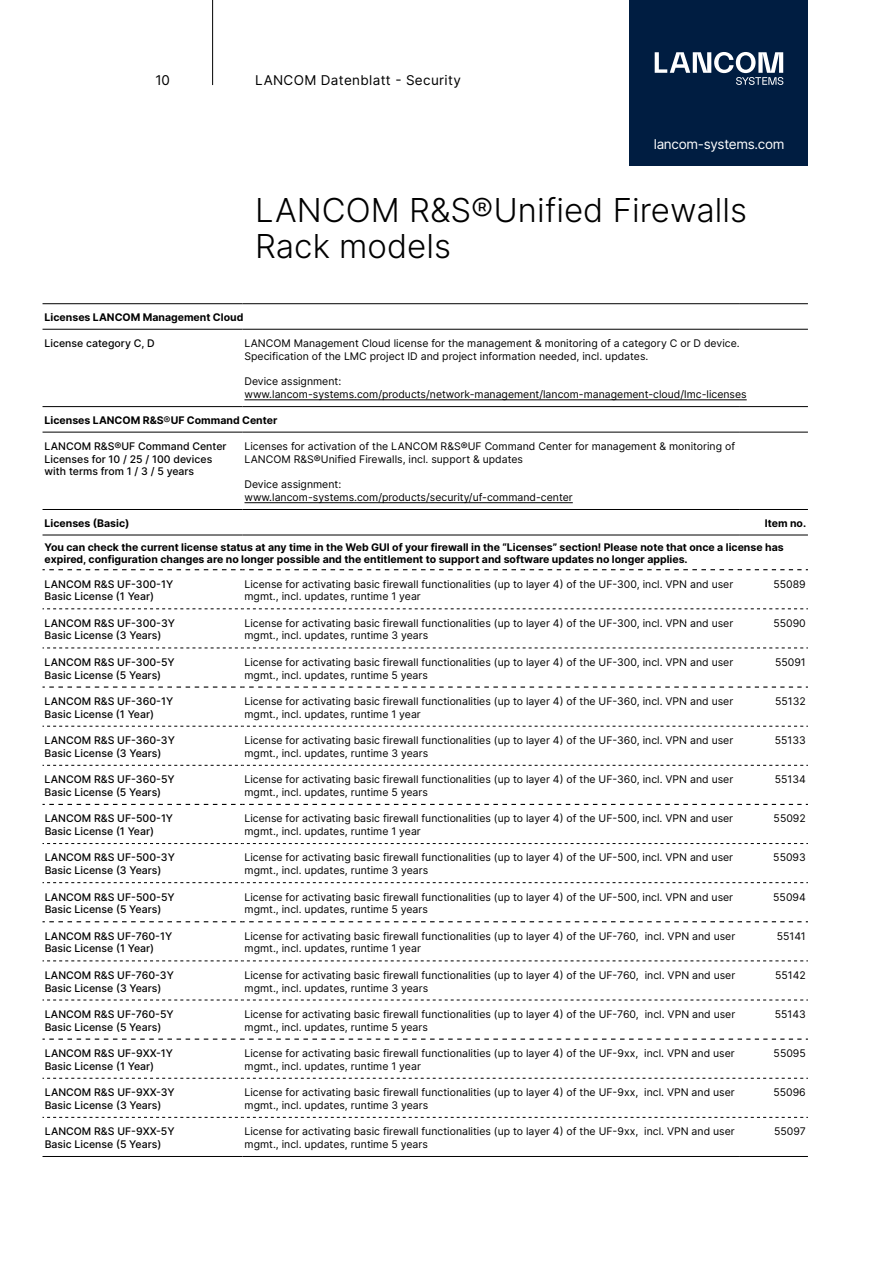
<style>
.page{position:relative;width:893px;height:1263px;background:#fff}
.page>*{position:absolute;margin:0;border:0;box-sizing:border-box;transform-origin:0 0}
.t1{font:300 33px/36px "Inter";color:#000}
.t2{font:13.5px "Inter";letter-spacing:.025em;color:#000}
.t3{font:13.5px "Inter";letter-spacing:-.025em;color:#fff}
.t4{font:10.5px/12.8px "Inter";color:#000}
.t5{font:500 10.5px/12.8px "Inter";color:#000}
.t6{font:700 10.5px/12.6px "Inter";color:#000}
.s1{font-weight:400}
</style>
<div class="page">
<hr style="left:212px;top:0;width:1px;height:85px;background:#000">
<div style="left:629px;top:0;width:179px;height:166px;background:#001d41"></div>
<svg style="left:655px;top:52px;width:128px;height:33px"></svg>
<svg style="left:43px;top:608px;width:765px;height:1px"></svg>
<svg style="left:43px;top:648px;width:765px;height:1px"></svg>
<svg style="left:43px;top:765px;width:765px;height:1px"></svg>
<svg style="left:43px;top:843px;width:765px;height:1px"></svg>
<svg style="left:43px;top:882px;width:765px;height:1px"></svg>
<svg style="left:43px;top:960px;width:765px;height:1px"></svg>
<svg style="left:43px;top:1000px;width:765px;height:1px"></svg>
<svg style="left:43px;top:1078px;width:765px;height:1px"></svg>
<svg style="left:43px;top:1117px;width:765px;height:1px"></svg>
<hr style="left:43px;top:406px;width:199px;height:1px;background:#000">
<svg style="left:43px;top:726px;width:765px;height:1px"></svg>
<hr style="left:242px;top:406px;width:498px;height:1px;background:#000">
<hr style="left:740px;top:406px;width:68px;height:1px;background:#000">
<hr style="left:43px;top:432px;width:199px;height:1px;background:#000">
<hr style="left:242px;top:432px;width:498px;height:1px;background:#000">
<hr style="left:740px;top:432px;width:68px;height:1px;background:#000">
<hr style="left:43px;top:509px;width:199px;height:1px;background:#000">
<hr style="left:242px;top:509px;width:498px;height:1px;background:#000">
<hr style="left:740px;top:509px;width:68px;height:1px;background:#000">
<hr style="left:43px;top:535px;width:199px;height:1px;background:#000">
<hr style="left:242px;top:535px;width:498px;height:1px;background:#000">
<hr style="left:740px;top:535px;width:68px;height:1px;background:#000">
<svg style="left:43px;top:686px;width:765px;height:2px"></svg>
<svg style="left:43px;top:804px;width:765px;height:1px"></svg>
<svg style="left:43px;top:921px;width:765px;height:1px"></svg>
<svg style="left:43px;top:1038px;width:765px;height:2px"></svg>
<hr style="left:43px;top:1156px;width:199px;height:1px;background:#000">
<hr style="left:242px;top:1156px;width:498px;height:1px;background:#000">
<hr style="left:740px;top:1156px;width:68px;height:1px;background:#000">
<hr style="left:43px;top:303px;width:199px;height:1px;background:#000">
<hr style="left:242px;top:303px;width:498px;height:1px;background:#000">
<hr style="left:740px;top:303px;width:68px;height:1px;background:#000">
<hr style="left:43px;top:329px;width:199px;height:1px;background:#000">
<hr style="left:242px;top:329px;width:498px;height:1px;background:#000">
<hr style="left:740px;top:329px;width:68px;height:1px;background:#000">
<svg style="left:43px;top:569px;width:765px;height:1px"></svg>
<hr style="left:244px;top:399px;width:503px;height:1px;background:#000">
<hr style="left:244px;top:502px;width:329px;height:1px;background:#000">
<p class="t2" style="left:155px;top:70px;width:16px">10</p>
<p class="t2" style="left:255px;top:70px;width:207px">LANCOM Datenblatt - Security</p>
<p class="t3" style="left:654px;top:134px;width:132px">lancom-systems.com</p>
<h1 class="t1" style="left:255px;top:191px;width:493px">LANCOM R&amp;S®Unified Firewalls<br>Rack models</h1>
<p class="t6" style="left:45px;top:311px;width:200px">Licenses LANCOM Management Cloud</p>
<p class="t5" style="left:45px;top:337px;width:112px">License category C, D</p>
<p class="t4" style="left:244px;top:337px;width:497px">LANCOM Management Cloud license for the management &amp; monitoring of a category C or D device.<br>Specification of the LMC project ID and project information needed, incl. updates.</p>
<p class="t4" style="left:244px;top:375px;width:504px">Device assignment: www.lancom-systems.com/products/network-management/lancom-management-cloud/lmc-licenses</p>
<p class="t6" style="left:45px;top:414px;width:234px">Licenses LANCOM R&amp;S<span class="s1">®</span>UF Command Center</p>
<p class="t5" style="left:45px;top:439px;width:183px">LANCOM R&amp;S®UF Command Center<br>Licenses for 10 / 25 / 100 devices with terms from 1 / 3 / 5 years</p>
<p class="t4" style="left:244px;top:440px;width:492px">Licenses for activation of the LANCOM R&amp;S®UF Command Center for management &amp; monitoring of<br>LANCOM R&amp;S®Unified Firewalls, incl. support &amp; updates</p>
<p class="t4" style="left:244px;top:478px;width:330px">Device assignment: www.lancom-systems.com/products/security/uf-command-center</p>
<p class="t6" style="left:45px;top:516px;width:86px">Licenses (Basic)</p>
<p class="t6" style="left:765px;top:516px;width:43px">Item no.</p>
<p class="t6" style="left:45px;top:540px;width:740px">You can check the current license status at any time in the Web GUI of your firewall in the “Licenses” section! Please note that once a license has expired, configuration changes are no longer possible and the entitlement to support and software updates no longer applies.</p>
<p class="t5" style="left:45px;top:577px;width:130px">LANCOM R&amp;S UF-300-1Y<br>Basic License (1 Year)</p>
<p class="t4" style="left:244px;top:577px;width:490px">License for activating basic firewall functionalities (up to layer 4) of the UF-300, incl. VPN and user mgmt., incl. updates, runtime 1 year</p>
<p class="t4" style="left:773px;top:577px;width:34px">55089</p>
<p class="t5" style="left:45px;top:616px;width:132px">LANCOM R&amp;S UF-300-3Y<br>Basic License (3 Years)</p>
<p class="t4" style="left:244px;top:616px;width:490px">License for activating basic firewall functionalities (up to layer 4) of the UF-300, incl. VPN and user mgmt., incl. updates, runtime 3 years</p>
<p class="t4" style="left:773px;top:616px;width:34px">55090</p>
<p class="t5" style="left:45px;top:655px;width:132px">LANCOM R&amp;S UF-300-5Y<br>Basic License (5 Years)</p>
<p class="t4" style="left:244px;top:655px;width:490px">License for activating basic firewall functionalities (up to layer 4) of the UF-300, incl. VPN and user mgmt., incl. updates, runtime 5 years</p>
<p class="t4" style="left:775px;top:655px;width:32px">55091</p>
<p class="t5" style="left:45px;top:694px;width:130px">LANCOM R&amp;S UF-360-1Y<br>Basic License (1 Year)</p>
<p class="t4" style="left:244px;top:694px;width:490px">License for activating basic firewall functionalities (up to layer 4) of the UF-360, incl. VPN and user mgmt., incl. updates, runtime 1 year</p>
<p class="t4" style="left:775px;top:694px;width:32px">55132</p>
<p class="t5" style="left:45px;top:734px;width:132px">LANCOM R&amp;S UF-360-3Y<br>Basic License (3 Years)</p>
<p class="t4" style="left:244px;top:734px;width:490px">License for activating basic firewall functionalities (up to layer 4) of the UF-360, incl. VPN and user mgmt., incl. updates, runtime 3 years</p>
<p class="t4" style="left:775px;top:734px;width:32px">55133</p>
<p class="t5" style="left:45px;top:773px;width:132px">LANCOM R&amp;S UF-360-5Y<br>Basic License (5 Years)</p>
<p class="t4" style="left:244px;top:773px;width:490px">License for activating basic firewall functionalities (up to layer 4) of the UF-360, incl. VPN and user mgmt., incl. updates, runtime 5 years</p>
<p class="t4" style="left:775px;top:773px;width:33px">55134</p>
<p class="t5" style="left:45px;top:812px;width:130px">LANCOM R&amp;S UF-500-1Y<br>Basic License (1 Year)</p>
<p class="t4" style="left:245px;top:812px;width:490px">License for activating basic firewall functionalities (up to layer 4) of the UF-500, incl. VPN and user mgmt., incl. updates, runtime 1 year</p>
<p class="t4" style="left:774px;top:812px;width:34px">55092</p>
<p class="t5" style="left:45px;top:851px;width:132px">LANCOM R&amp;S UF-500-3Y<br>Basic License (3 Years)</p>
<p class="t4" style="left:245px;top:851px;width:490px">License for activating basic firewall functionalities (up to layer 4) of the UF-500, incl. VPN and user mgmt., incl. updates, runtime 3 years</p>
<p class="t4" style="left:773px;top:851px;width:34px">55093</p>
<p class="t5" style="left:45px;top:890px;width:132px">LANCOM R&amp;S UF-500-5Y<br>Basic License (5 Years)</p>
<p class="t4" style="left:245px;top:890px;width:490px">License for activating basic firewall functionalities (up to layer 4) of the UF-500, incl. VPN and user mgmt., incl. updates, runtime 5 years</p>
<p class="t4" style="left:773px;top:890px;width:34px">55094</p>
<p class="t5" style="left:45px;top:929px;width:129px">LANCOM R&amp;S UF-760-1Y<br>Basic License (1 Year)</p>
<p class="t4" style="left:245px;top:929px;width:492px">License for activating basic firewall functionalities (up to layer 4) of the UF-760, incl. VPN and user mgmt., incl. updates, runtime 1 year</p>
<p class="t4" style="left:777px;top:929px;width:31px">55141</p>
<p class="t5" style="left:45px;top:968px;width:131px">LANCOM R&amp;S UF-760-3Y<br>Basic License (3 Years)</p>
<p class="t4" style="left:245px;top:968px;width:492px">License for activating basic firewall functionalities (up to layer 4) of the UF-760, incl. VPN and user mgmt., incl. updates, runtime 3 years</p>
<p class="t4" style="left:775px;top:968px;width:32px">55142</p>
<p class="t5" style="left:45px;top:1007px;width:131px">LANCOM R&amp;S UF-760-5Y<br>Basic License (5 Years)</p>
<p class="t4" style="left:245px;top:1007px;width:492px">License for activating basic firewall functionalities (up to layer 4) of the UF-760, incl. VPN and user mgmt., incl. updates, runtime 5 years</p>
<p class="t4" style="left:775px;top:1007px;width:33px">55143</p>
<p class="t5" style="left:45px;top:1046px;width:130px">LANCOM R&amp;S UF-9XX-1Y<br>Basic License (1 Year)</p>
<p class="t4" style="left:245px;top:1046px;width:492px">License for activating basic firewall functionalities (up to layer 4) of the UF-9xx, incl. VPN and user mgmt., incl. updates, runtime 1 year</p>
<p class="t4" style="left:774px;top:1046px;width:34px">55095</p>
<p class="t5" style="left:45px;top:1086px;width:132px">LANCOM R&amp;S UF-9XX-3Y<br>Basic License (3 Years)</p>
<p class="t4" style="left:245px;top:1086px;width:492px">License for activating basic firewall functionalities (up to layer 4) of the UF-9xx, incl. VPN and user mgmt., incl. updates, runtime 3 years</p>
<p class="t4" style="left:773px;top:1086px;width:34px">55096</p>
<p class="t5" style="left:45px;top:1125px;width:131px">LANCOM R&amp;S UF-9XX-5Y<br>Basic License (5 Years)</p>
<p class="t4" style="left:245px;top:1125px;width:492px">License for activating basic firewall functionalities (up to layer 4) of the UF-9xx, incl. VPN and user mgmt., incl. updates, runtime 5 years</p>
<p class="t4" style="left:774px;top:1125px;width:33px">55097</p>
</div>
